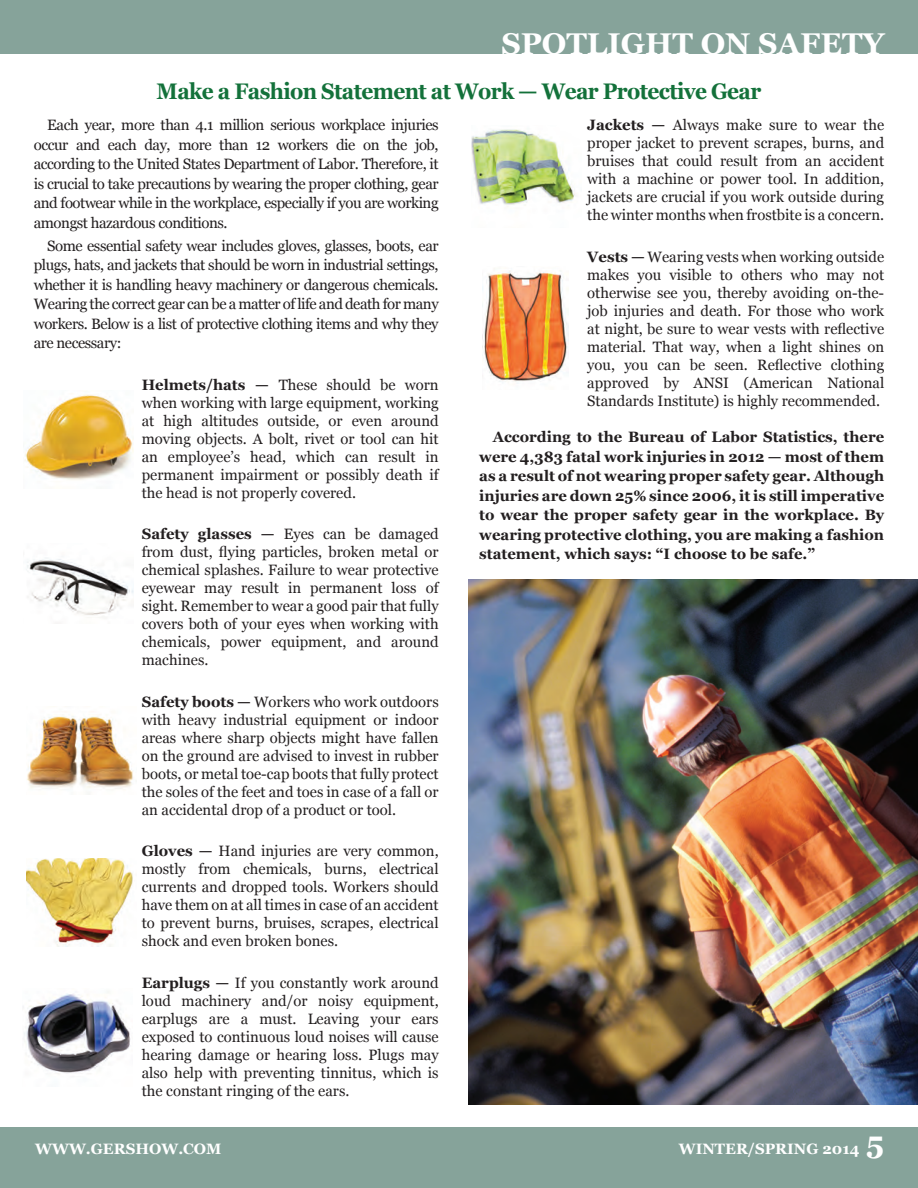
<style>
.page{position:relative;width:918px;height:1188px;background:#fff}
.page>*{position:absolute;margin:0;border:0;box-sizing:border-box;transform-origin:0 0}
.t1{font:700 30px "Georgia";color:#fff}
.t2{font:700 22.5px "Georgia";letter-spacing:-.03em;color:#13713a;scale:.93 1}
.t3{font:15px/18px "Georgia";color:#231f20;text-align:justify}
.t4{font:700 15px/19.5px "Georgia";color:#231f20;text-align:justify}
.t5{font:700 15px "Georgia";color:#fff}
.s1{font-weight:700}
</style>
<div class="page">
<div style="left:0;top:0;width:918px;height:53px;background:#86a39a"></div>
<img style="left:24px;top:393px;width:110px;height:87px">
<img style="left:24px;top:993px;width:107px;height:81px">
<img style="left:27px;top:716px;width:106px;height:73px">
<img style="left:482px;top:268px;width:86px;height:116px">
<img style="left:27px;top:558px;width:107px;height:57px">
<img style="left:472px;top:129px;width:103px;height:78px">
<img style="left:27px;top:859px;width:106px;height:87px">
<img style="left:469px;top:579px;width:449px;height:526px">
<div style="left:0;top:1128px;width:918px;height:60px;background:#86a39a"></div>
<p class="t1" style="left:501px;top:21px;width:385px">SPOTLIGHT ON SAFETY</p>
<p class="t2" style="left:157px;top:74px;width:652px">Make a Fashion Statement at Work — Wear Protective Gear</p>
<p class="t3" style="left:34px;top:115px;width:406px;line-height:19.5px;text-indent:14px">Each year, more than 4.1 million serious workplace injuries occur and each day, more than 12 workers die on the job, according to the United States Department of Labor. Therefore, it is crucial to take precautions by wearing the proper clothing, gear and footwear while in the workplace, especially if you are working amongst hazardous conditions.</p>
<p class="t3" style="left:34px;top:235px;width:406px;line-height:19.5px;text-indent:14px">Some essential safety wear includes gloves, glasses, boots, ear plugs, hats, and jackets that should be worn in industrial settings, whether it is handling heavy machinery or dangerous chemicals.<br>Wearing the correct gear can be a matter of life and death for many workers. Below is a list of protective clothing items and why they are necessary:</p>
<p class="t3" style="left:142px;top:375px;width:299px"><span class="s1">Helmets/hats —</span> These should be worn when working with large equipment, working at high altitudes outside, or even around moving objects. A bolt, rivet or tool can hit an employee’s head, which can result in permanent impairment or possibly death if the head is not properly covered.</p>
<p class="t3" style="left:142px;top:524px;width:298px"><span class="s1">Safety glasses —</span> Eyes can be damaged from dust, flying particles, broken metal or chemical splashes. Failure to wear protective eyewear may result in permanent loss of sight. Remember to wear a good pair that fully covers both of your eyes when working with chemicals, power equipment, and around machines.</p>
<p class="t3" style="left:142px;top:692px;width:298px"><span class="s1">Safety boots —</span> Workers who work outdoors with heavy industrial equipment or indoor areas where sharp objects might have fallen on the ground are advised to invest in rubber boots, or metal toe-cap boots that fully protect the soles of the feet and toes in case of a fall or an accidental drop of a product or tool.</p>
<p class="t3" style="left:142px;top:841px;width:299px"><span class="s1">Gloves —</span> Hand injuries are very common, mostly from chemicals, burns, electrical currents and dropped tools. Workers should have them on at all times in case of an accident to prevent burns, bruises, scrapes, electrical shock and even broken bones.</p>
<p class="t3" style="left:142px;top:973px;width:298px"><span class="s1">Earplugs —</span> If you constantly work around loud machinery and/or noisy equipment, earplugs are a must. Leaving your ears exposed to continuous loud noises will cause hearing damage or hearing loss. Plugs may also help with preventing tinnitus, which is the constant ringing of the ears.</p>
<p class="t3" style="left:587px;top:116px;width:298px"><span class="s1">Jackets —</span> Always make sure to wear the proper jacket to prevent scrapes, burns, and bruises that could result from an accident with a machine or power tool. In addition, jackets are crucial if you work outside during the winter months when frostbite is a concern.</p>
<p class="t3" style="left:587px;top:247px;width:299px"><span class="s1">Vests —</span> Wearing vests when working outside makes you visible to others who may not otherwise see you, thereby avoiding on-the&shy;job injuries and death. For those who work at night, be sure to wear vests with reflective material. That way, when a light shines on you, you can be seen. Reflective clothing approved by ANSI (American National Standards Institute) is highly recommended.</p>
<p class="t4" style="left:479px;top:426px;width:407px;text-indent:13px">According to the Bureau of Labor Statistics, there were 4,383 fatal work injuries in 2012 — most of them as a result of not wearing proper safety gear. Although injuries are down 25% since 2006, it is still imperative to wear the proper safety gear in the workplace. By wearing protective clothing, you are making a fashion statement, which says: “I choose to be safe.”</p>
<p class="t5" style="left:35px;top:1138px;width:188px">WWW.GERSHOW.COM</p>
<p class="t5" style="left:679px;top:1137px;width:182px">WINTER/SPRING 2014</p>
<p class="t1" style="left:866px;top:1120px;width:19px">5</p>
</div>
